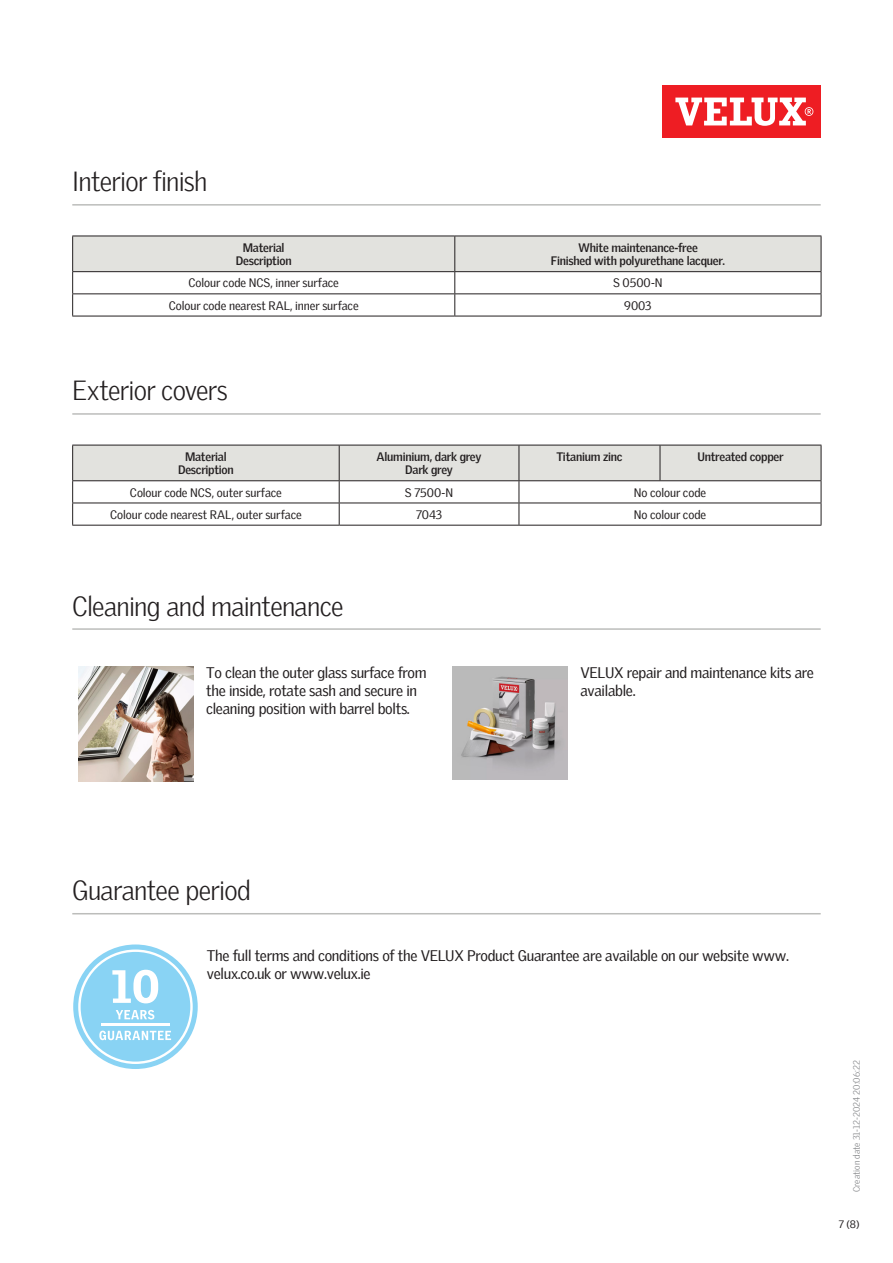
<style>
.page{position:relative;width:893px;height:1263px;background:#fff}
.page>*{position:absolute;margin:0;border:0;box-sizing:border-box;transform-origin:0 0}
.Headline_With_Line_B{font:300 27px "Velux Gothic";letter-spacing:-.025em;color:#231f20}
.Body_Regular{font:15px/18px "Velux Gothic";letter-spacing:-.02em;color:#231f20}
.TableText{font:12px "Velux Gothic";letter-spacing:-.005em;color:#231f20}
.TableHeader{font:700 12px/13.5px "Velux Gothic";letter-spacing:-.02em;color:#231f20;text-align:center}
.t1{font:10.5px "Velux Gothic";color:#231f20}
.t2{font:300 9px "Velux Gothic";color:#7c7e81}
</style>
<div class="page">
<div style="left:662px;top:85px;width:159px;height:53px;background:#ee1d23"></div>
<svg style="left:675px;top:98px;width:138px;height:28px"></svg>
<hr style="left:72px;top:204px;width:749px;height:2px;background:#bcbdbb">
<hr style="left:72px;top:413px;width:749px;height:2px;background:#bcbdbb">
<hr style="left:72px;top:628px;width:749px;height:2px;background:#bcbdbb">
<hr style="left:72px;top:316px;width:383px;height:1px;background:#231f20">
<svg style="left:72px;top:236px;width:750px;height:80px"></svg>
<hr style="left:455px;top:316px;width:366px;height:1px;background:#231f20">
<hr style="left:72px;top:525px;width:267px;height:1px;background:#231f20">
<hr style="left:339px;top:525px;width:180px;height:1px;background:#231f20">
<svg style="left:72px;top:445px;width:750px;height:80px"></svg>
<hr style="left:519px;top:525px;width:141px;height:1px;background:#231f20">
<hr style="left:660px;top:525px;width:161px;height:1px;background:#231f20">
<img style="left:79px;top:666px;width:114px;height:115px">
<img style="left:453px;top:666px;width:115px;height:113px">
<hr style="left:72px;top:913px;width:749px;height:1px;background:#bcbdbb">
<svg style="left:73px;top:944px;width:125px;height:125px"></svg>
<p class="Headline_With_Line_B" style="left:72px;top:161px;width:137px">Interior finish</p>
<p class="TableHeader" style="left:236px;top:240px;width:57px">Material<br>Description</p>
<p class="TableHeader" style="left:551px;top:240px;width:176px">White maintenance-free<br>Finished with polyurethane lacquer.</p>
<p class="TableText" style="left:189px;top:274px;width:152px">Colour code NCS, inner surface</p>
<p class="TableText" style="left:613px;top:274px;width:51px">S 0500-N</p>
<p class="TableText" style="left:169px;top:296px;width:191px">Colour code nearest RAL, inner surface</p>
<p class="TableText" style="left:624px;top:296px;width:29px">9003</p>
<p class="Headline_With_Line_B" style="left:72px;top:370px;width:157px">Exterior covers</p>
<p class="TableHeader" style="left:178px;top:449px;width:57px">Material<br>Description</p>
<p class="TableHeader" style="left:377px;top:449px;width:106px">Aluminium, dark grey<br>Dark grey</p>
<p class="TableHeader" style="left:556px;top:449px;width:68px">Titanium zinc</p>
<p class="TableHeader" style="left:697px;top:449px;width:88px">Untreated copper</p>
<p class="TableText" style="left:130px;top:483px;width:153px">Colour code NCS, outer surface</p>
<p class="TableText" style="left:405px;top:483px;width:50px">S 7500-N</p>
<p class="TableText" style="left:634px;top:483px;width:74px">No colour code</p>
<p class="TableText" style="left:110px;top:505px;width:193px">Colour code nearest RAL, outer surface</p>
<p class="TableText" style="left:416px;top:505px;width:28px">7043</p>
<p class="TableText" style="left:634px;top:505px;width:74px">No colour code</p>
<p class="Headline_With_Line_B" style="left:72px;top:585px;width:273px">Cleaning and maintenance</p>
<p class="Body_Regular" style="left:206px;top:662px;width:222px">To clean the outer glass surface from the inside, rotate sash and secure in cleaning position with barrel bolts.</p>
<p class="Body_Regular" style="left:580px;top:662px;width:235px">VELUX repair and maintenance kits are available.</p>
<p class="Headline_With_Line_B" style="left:72px;top:870px;width:180px">Guarantee period</p>
<p class="Body_Regular" style="left:207px;top:945px;width:584px">The full terms and conditions of the VELUX Product Guarantee are available on our website www. velux.co.uk or www.velux.ie</p>
<p class="t2" style="left:850px;top:1192px;width:133px;rotate:-90deg">Creation date 31-12-2024 20:06:22</p>
<p class="t1" style="left:839px;top:1216px;width:22px">7 (8)</p>
</div>
